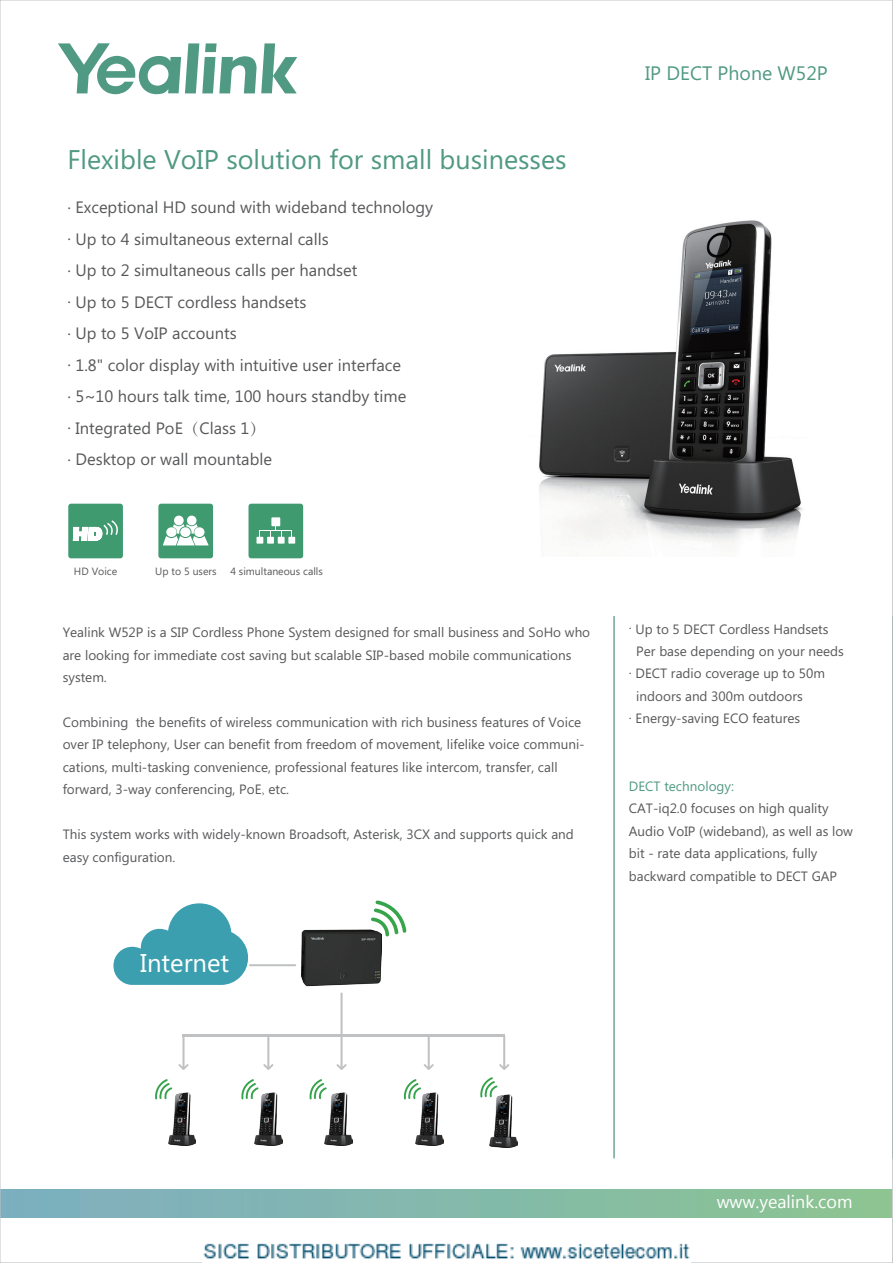
<style>
.page{position:relative;width:893px;height:1263px;background:#fff}
.page>*{position:absolute;margin:0;border:0;box-sizing:border-box;transform-origin:0 0}
.t1{font:27px "Microsoft Phags Pa";color:#509983}
.t2{font:25.65px "Microsoft Phags Pa";color:#fff}
.t3{font:19.5px "Microsoft Phags Pa";color:#509983}
.t4{font:18px "Lao UI";color:#fff}
.t5{font:16.5px/31.5px "Microsoft Phags Pa";color:#57585a}
.t6{font:13.5px/22.5px "Microsoft Phags Pa";color:#57585a}
.t7{font:13.5px "Microsoft Phags Pa";color:#509983}
.t8{font:10.5px "Microsoft Phags Pa";color:#57585a}
.s1{font-family:"Adobe Song Std";font-weight:300}
</style>
<div class="page">
<img style="left:539px;top:220px;width:264px;height:324px">
<div style="left:0;top:1189px;width:891px;height:28px;background:linear-gradient(to right,#7daec2,#8cc492)"></div>
<svg style="left:58px;top:43px;width:239px;height:51px"></svg>
<hr style="left:614px;top:616px;width:1px;height:542px;background:#2d7756">
<svg style="left:371px;top:900px;width:35px;height:36px"></svg>
<svg style="left:155px;top:1079px;width:17px;height:20px"></svg>
<svg style="left:337px;top:992px;width:10px;height:78px"></svg>
<svg style="left:263px;top:1036px;width:10px;height:34px"></svg>
<svg style="left:179px;top:1036px;width:9px;height:34px"></svg>
<svg style="left:499px;top:1036px;width:10px;height:34px"></svg>
<svg style="left:424px;top:1036px;width:10px;height:34px"></svg>
<hr style="left:182px;top:1034px;width:323px;height:2px;background:#bfc1c3">
<svg style="left:113px;top:903px;width:183px;height:82px"></svg>
<svg style="left:241px;top:1079px;width:17px;height:20px"></svg>
<svg style="left:309px;top:1079px;width:18px;height:20px"></svg>
<svg style="left:404px;top:1079px;width:17px;height:20px"></svg>
<svg style="left:480px;top:1077px;width:17px;height:20px"></svg>
<div style="left:68px;top:504px;width:55px;height:54px;background:#409a6f;border-radius:3px"></div>
<svg style="left:73px;top:520px;width:45px;height:21px"></svg>
<div style="left:158px;top:504px;width:55px;height:54px;background:#409a6f;border-radius:3px"></div>
<div style="left:174px;top:516px;width:10px;height:9px;background:#fff;border-radius:50%"></div>
<div style="left:187px;top:516px;width:10px;height:9px;background:#fff;border-radius:50%"></div>
<svg style="left:163px;top:524px;width:46px;height:21px"></svg>
<div style="left:248px;top:504px;width:55px;height:54px;background:#409a6f;border-radius:3px"></div>
<div style="left:271px;top:517px;width:9px;height:9px;background:#fff"></div>
<div style="left:288px;top:537px;width:7px;height:7px;background:#fff"></div>
<div style="left:278px;top:537px;width:7px;height:7px;background:#fff"></div>
<div style="left:267px;top:537px;width:7px;height:7px;background:#fff"></div>
<svg style="left:270px;top:524px;width:12px;height:14px"></svg>
<div style="left:256px;top:537px;width:7px;height:7px;background:#fff"></div>
<hr style="left:260px;top:530px;width:32px;height:1px;background:#fff">
<img style="left:301px;top:927px;width:81px;height:60px">
<img style="left:169px;top:1093px;width:27px;height:52px">
<img style="left:255px;top:1093px;width:27px;height:52px">
<img style="left:325px;top:1093px;width:27px;height:52px">
<img style="left:416px;top:1093px;width:27px;height:52px">
<img style="left:490px;top:1095px;width:27px;height:52px">
<img style="left:203px;top:1243px;width:487px;height:16px">
<h1 class="t1" style="left:67px;top:141px;width:501px">Flexible VoIP solution for small businesses</h1>
<p class="t5" style="left:67px;top:191px;width:367px">. Exceptional HD sound with wideband technology . Up to 4 simultaneous external calls<br>. Up to 2 simultaneous calls per handset<br>. Up to 5 DECT cordless handsets<br>. Up to 5 VoIP accounts<br>. 1.8" color display with intuitive user interface<br>. 5~10 hours talk time, 100 hours standby time<br>. Integrated PoE<span class="s1">（</span>Class 1<span class="s1">）<br></span>. Desktop or wall mountable</p>
<p class="t8" style="left:74px;top:564px;width:45px">HD Voice</p>
<p class="t8" style="left:155px;top:564px;width:63px">Up to 5 users</p>
<p class="t8" style="left:230px;top:564px;width:94px">4 simultaneous calls</p>
<p class="t6" style="left:63px;top:620px;width:529px">Yealink W52P is a SIP Cordless Phone System designed for small business and SoHo who are looking for immediate cost saving but scalable SIP-based mobile communications system.</p>
<p class="t6" style="left:63px;top:710px;width:523px">Combining the benefits of wireless communication with rich business features of Voice over IP telephony, User can benefit from freedom of movement, lifelike voice communi&shy;cations, multi-tasking convenience, professional features like intercom, transfer, call forward, 3-way conferencing, PoE<span class="s1">,</span> etc.</p>
<p class="t6" style="left:63px;top:822px;width:513px">This system works with widely-known Broadsoft, Asterisk, 3CX and supports quick and easy configuration.</p>
<h2 class="t2" style="left:140px;top:945px;width:91px">Internet</h2>
<h3 class="t3" style="left:645px;top:59px;width:184px">IP DECT Phone W52P</h3>
<p class="t6" style="left:629px;top:617px;width:201px">. Up to 5 DECT Cordless Handsets</p>
<p class="t6" style="left:636px;top:639px;width:209px">Per base depending on your needs</p>
<p class="t6" style="left:629px;top:662px;width:198px">. DECT radio coverage up to 50m</p>
<p class="t6" style="left:636px;top:684px;width:168px">indoors and 300m outdoors</p>
<p class="t6" style="left:629px;top:707px;width:173px">. Energy-saving ECO features</p>
<p class="t7" style="left:629px;top:777px;width:107px">DECT technology:</p>
<p class="t6" style="left:629px;top:796px;width:226px">CAT-iq2.0 focuses on high quality Audio VoIP (wideband), as well as low bit - rate data applications, fully backward compatible to DECT GAP</p>
<h3 class="t4" style="left:717px;top:1189px;width:137px">www.yealink.com</h3>
</div>
